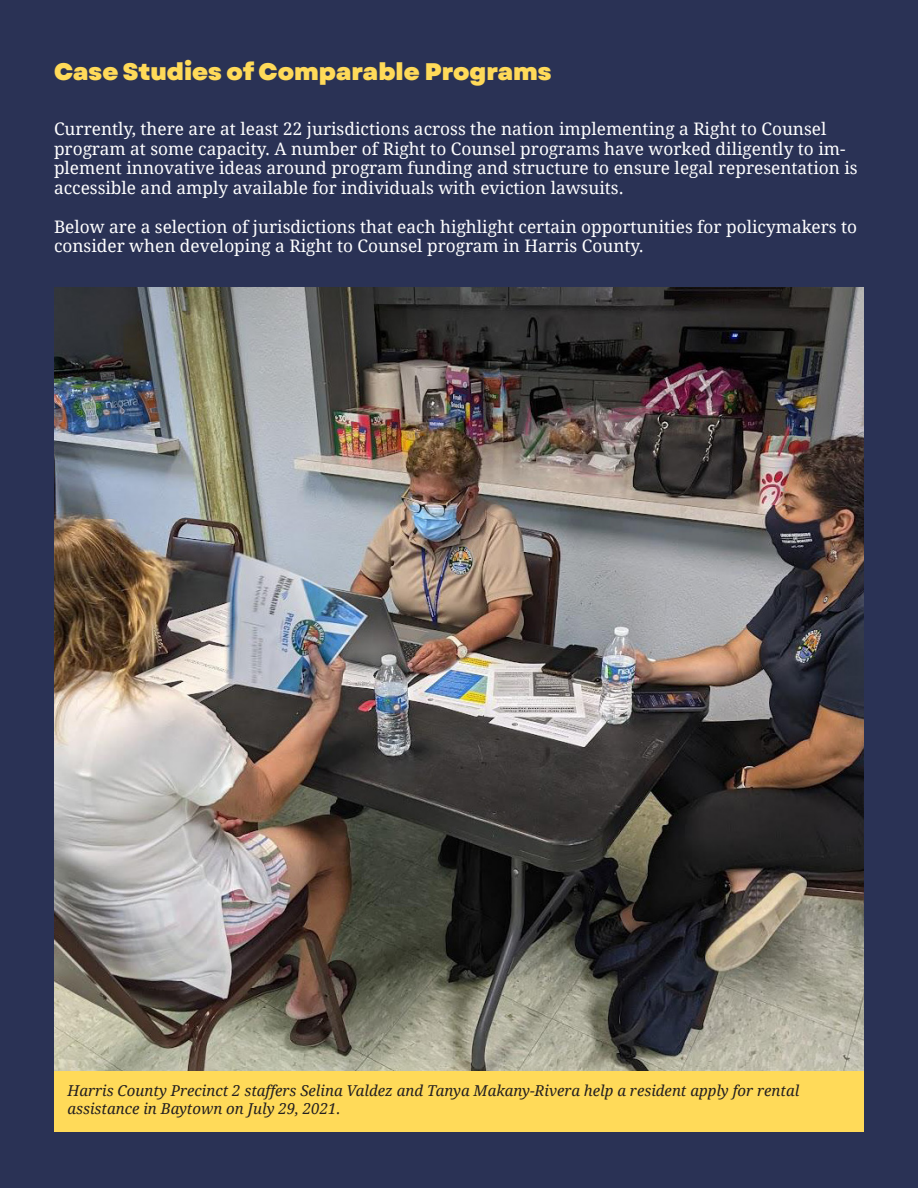
<style>
.page{position:relative;width:918px;height:1188px;background:#2a3255}
.page>*{position:absolute;margin:0;border:0;box-sizing:border-box;transform-origin:0 0}
.section_header{font:800 24px "Garet";color:#ffda59}
.Large_Body_Text{font:17.25px/19.5px "Droid Serif";color:#fff}
.t1{font:italic 15px/18px "Droid Serif";color:#231f20}
</style>
<div class="page">
<img style="left:54px;top:287px;width:810px;height:784px">
<div style="left:54px;top:1071px;width:810px;height:60px;background:#ffda59"></div>
<p class="section_header" style="left:54px;top:56px;width:499px">Case Studies of Comparable Programs</p>
<p class="Large_Body_Text" style="left:54px;top:119px;width:805px">Currently, there are at least 22 jurisdictions across the nation implementing a Right to Counsel program at some capacity. A number of Right to Counsel programs have worked diligently to im&shy;plement innovative ideas around program funding and structure to ensure legal representation is accessible and amply available for individuals with eviction lawsuits.</p>
<p class="Large_Body_Text" style="left:54px;top:216px;width:805px">Below are a selection of jurisdictions that each highlight certain opportunities for policymakers to consider when developing a Right to Counsel program in Harris County.</p>
<p class="t1" style="left:68px;top:1081px;width:733px">Harris County Precinct 2 staffers Selina Valdez and Tanya Makany-Rivera help a resident apply for rental assistance in Baytown on July 29, 2021.</p>
</div>
